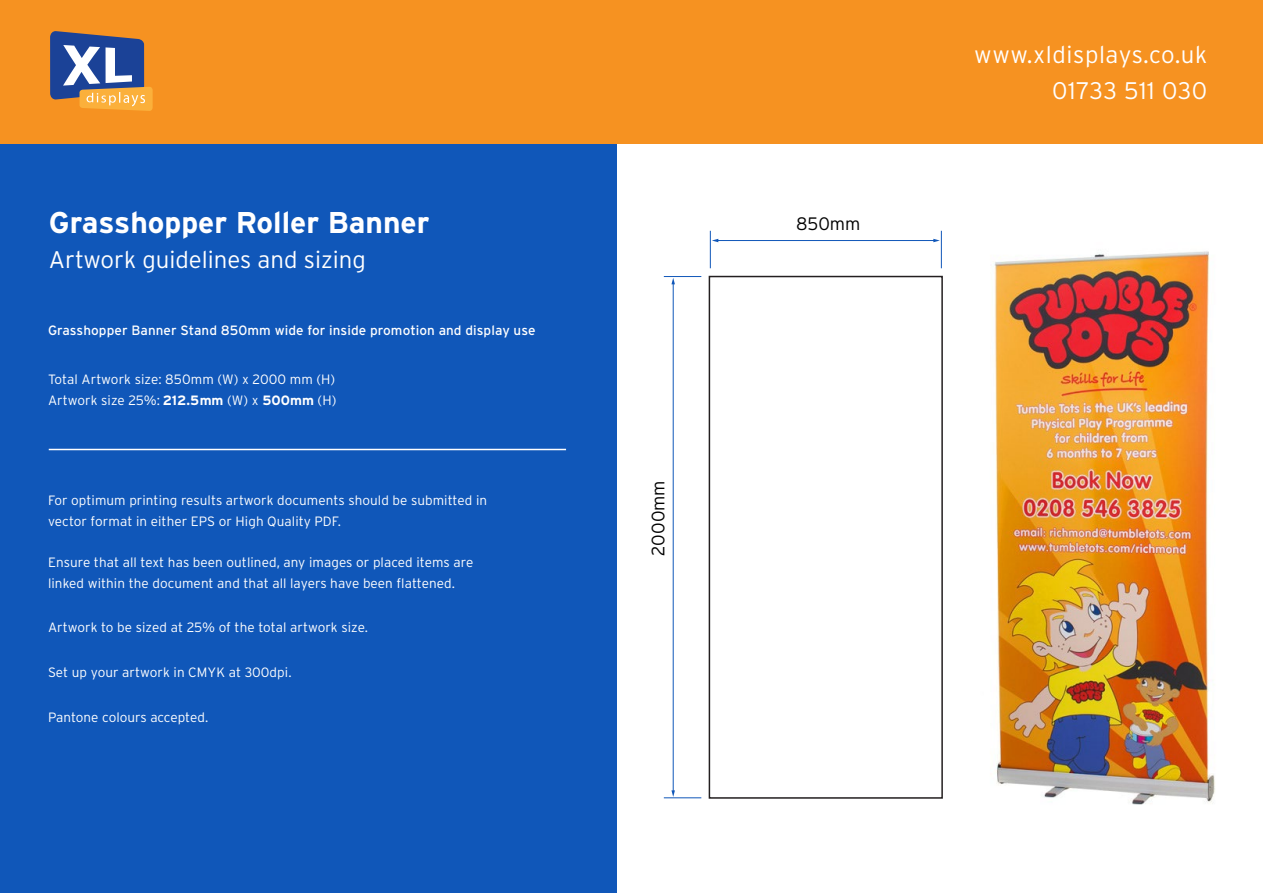
<style>
.page{position:relative;width:1263px;height:893px;background:#fff}
.page>*{position:absolute;margin:0;border:0;box-sizing:border-box;transform-origin:0 0}
.t1{font:700 30px "Interstate";color:#fff}
.t2{font:300 24px/36px "Interstate";letter-spacing:.025em;color:#fff;text-align:right}
.t3{font:300 24px "Interstate";color:#fff}
.t4{font:300 18px "Interstate";color:#000}
.t5{font:300 13.5px/21px "Interstate";letter-spacing:.005em;color:#fff}
.t6{font:13.5px "Interstate";letter-spacing:.005em;color:#fff}
.s1{font-weight:700}
</style>
<div class="page">
<div style="left:0;top:141px;width:616px;height:752px;background:#1057b9"></div>
<div style="left:0;top:0;width:1263px;height:144px;background:#f69221"></div>
<svg style="left:50px;top:31px;width:103px;height:80px"></svg>
<hr style="left:49px;top:449px;width:517px;height:1px;background:#fff">
<div style="left:709px;top:276px;width:234px;height:523px;border:2px solid #231f20"></div>
<hr style="left:664px;top:276px;width:37px;height:1px;background:#1057b9">
<hr style="left:664px;top:797px;width:37px;height:1px;background:#1057b9">
<hr style="left:710px;top:231px;width:1px;height:37px;background:#1057b9">
<hr style="left:941px;top:231px;width:1px;height:37px;background:#1057b9">
<hr style="left:717px;top:240px;width:217px;height:1px;background:#1057b9">
<svg style="left:712px;top:239px;width:6px;height:3px"></svg>
<svg style="left:933px;top:239px;width:7px;height:3px"></svg>
<hr style="left:673px;top:283px;width:1px;height:509px;background:#1057b9">
<svg style="left:671px;top:790px;width:4px;height:7px"></svg>
<svg style="left:671px;top:278px;width:4px;height:6px"></svg>
<img style="left:994px;top:251px;width:221px;height:554px">
<h1 class="t1" style="left:49px;top:204px;width:382px">Grasshopper Roller Banner</h1>
<h2 class="t3" style="left:49px;top:245px;width:319px">Artwork guidelines and sizing</h2>
<p class="t6" style="left:48px;top:322px;width:489px">Grasshopper Banner Stand 850mm wide for inside promotion and display use</p>
<p class="t5" style="left:48px;top:369px;width:290px">Total Artwork size: 850mm (W) x 2000 mm (H)<br>Artwork size 25%: <span class="s1">212.5mm</span> (W) x <span class="s1">500mm</span> (H)</p>
<p class="t5" style="left:48px;top:489px;width:441px">For optimum printing results artwork documents should be submitted in vector format in either EPS or High Quality PDF.</p>
<p class="t5" style="left:48px;top:551px;width:427px">Ensure that all text has been outlined, any images or placed items are linked within the document and that all layers have been flattened.</p>
<p class="t5" style="left:48px;top:616px;width:321px">Artwork to be sized at 25% of the total artwork size.</p>
<p class="t5" style="left:48px;top:661px;width:245px">Set up your artwork in CMYK at 300dpi.</p>
<p class="t5" style="left:48px;top:706px;width:162px">Pantone colours accepted.</p>
<h3 class="t4" style="left:647px;top:555px;width:77px;rotate:-90deg">2000mm</h3>
<h3 class="t4" style="left:796px;top:213px;width:66px">850mm</h3>
<h2 class="t2" style="left:974px;top:37px;width:234px">www.xldisplays.co.uk<br>01733 511 030</h2>
</div>
